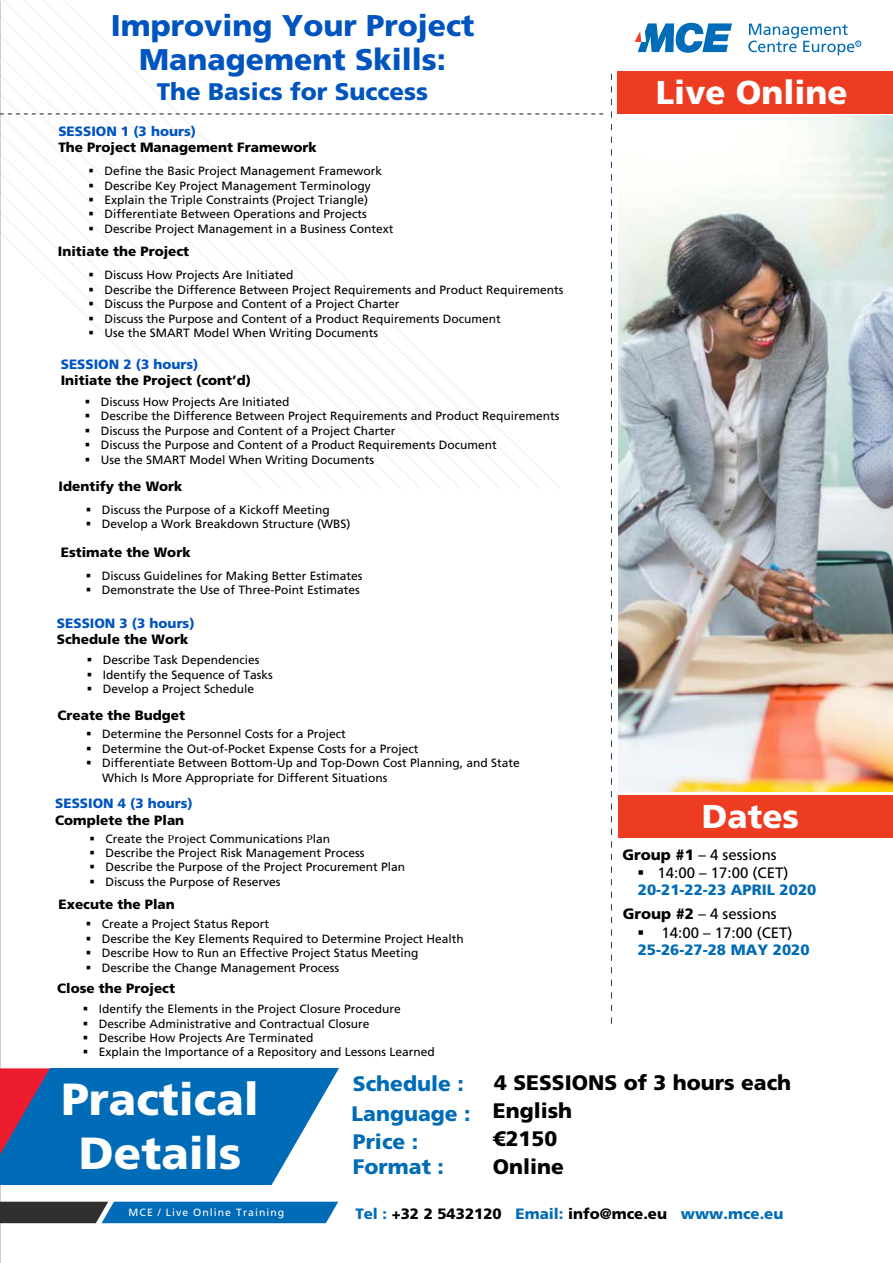
<style>
.page{position:relative;width:893px;height:1263px;background:#fff}
.page>*{position:absolute;margin:0;border:0;box-sizing:border-box;transform-origin:0 0}
.t1{font:900 45px/54px "Frutiger LT Std";color:#fff;text-align:center}
.t2{font:900 33px "Frutiger LT Std";color:#fff}
.t3{font:900 30px/34.8px "Frutiger LT Std";color:#0054bf;text-align:center}
.t4{font:900 24px "Frutiger LT Std";color:#0054bf}
.t5{font:900 21px/27.9px "Frutiger LT Std";color:#000}
.t6{font:900 21px/30.5px "Frutiger LT Std";color:#006bb6}
.t7{font:900 15px/17px "Frutiger LT Std";color:#006bb6}
.t8{font:900 15px "Frutiger LT Std";color:#000}
.t9{font:15px "Frutiger LT Std";color:#000}
.t10{font:900 13.5px "Frutiger LT Std";color:#000}
.t11{font:900 13.5px "Frutiger LT Std";color:#0054bf}
.t12{font:12px/14.4px "Frutiger LT Std";color:#000}
.t13{font:10.5px "Frutiger LT Std";letter-spacing:.1em;color:#fff}
.s1{font-family:"Minion Pro"}
.s2{font-weight:900}
.s3{color:#000}
.s4{font-weight:400;color:#000}
.s5{color:#006bb6}
</style>
<div class="page">
<svg style="left:263px;top:113px;width:160px;height:376px"></svg>
<svg style="left:0;top:0;width:263px;height:491px"></svg>
<svg style="left:635px;top:23px;width:97px;height:30px"></svg>
<svg style="left:748px;top:24px;width:113px;height:31px"></svg>
<div style="left:617px;top:71px;width:276px;height:43px;background:#ee3c23"></div>
<div style="left:618px;top:795px;width:275px;height:42px;background:#ee3c23"></div>
<svg style="left:611px;top:74px;width:1px;height:950px"></svg>
<svg style="left:0;top:114px;width:603px;height:1px"></svg>
<img style="left:618px;top:115px;width:275px;height:676px">
<svg style="left:0;top:1068px;width:339px;height:116px;background:#2574b5"></svg>
<svg style="left:0;top:1202px;width:338px;height:21px;background:#175d90"></svg>
<h3 class="t3" style="left:111px;top:8px;width:365px">Improving Your Project<br>Management Skills:</h3>
<h3 class="t4" style="left:157px;top:77px;width:273px">The Basics for Success</h3>
<p class="t11" style="left:58px;top:123px;width:139px">SESSION 1 (3 hours)</p>
<p class="t10" style="left:58px;top:139px;width:260px">The Project Management Framework</p>
<p class="t12" style="left:89px;top:164px;width:295px">▪ Define the Basic Project Management Framework</p>
<p class="t12" style="left:89px;top:178px;width:284px">▪ Describe Key Project Management Terminology</p>
<p class="t12" style="left:89px;top:193px;width:281px">▪ Explain the Triple Constraints (Project Triangle)</p>
<p class="t12" style="left:89px;top:207px;width:280px">▪ Differentiate Between Operations and Projects</p>
<p class="t12" style="left:89px;top:221px;width:306px">▪ Describe Project Management in a Business Context</p>
<p class="t10" style="left:58px;top:243px;width:133px">Initiate the Project</p>
<p class="t12" style="left:89px;top:268px;width:206px">▪ Discuss How Projects Are Initiated</p>
<p class="t12" style="left:89px;top:282px;width:476px">▪ Describe the Difference Between Project Requirements and Product Requirements</p>
<p class="t12" style="left:89px;top:297px;width:312px">▪ Discuss the Purpose and Content of a Project Charter</p>
<p class="t12" style="left:89px;top:311px;width:414px">▪ Discuss the Purpose and Content of a Product Requirements Document</p>
<p class="t12" style="left:89px;top:326px;width:291px">▪ Use the SMART Model When Writing Documents</p>
<p class="t11" style="left:61px;top:356px;width:139px">SESSION 2 (3 hours)</p>
<p class="t10" style="left:61px;top:372px;width:192px">Initiate the Project (cont’d)</p>
<p class="t12" style="left:85px;top:395px;width:206px">▪ Discuss How Projects Are Initiated</p>
<p class="t12" style="left:85px;top:409px;width:476px">▪ Describe the Difference Between Project Requirements and Product Requirements</p>
<p class="t12" style="left:85px;top:423px;width:312px">▪ Discuss the Purpose and Content of a Project Charter</p>
<p class="t12" style="left:85px;top:438px;width:414px">▪ Discuss the Purpose and Content of a Product Requirements Document</p>
<p class="t12" style="left:85px;top:452px;width:291px">▪ Use the SMART Model When Writing Documents</p>
<p class="t10" style="left:59px;top:478px;width:125px">Identify the Work</p>
<p class="t12" style="left:86px;top:503px;width:246px">▪ Discuss the Purpose of a Kickoff Meeting</p>
<p class="t12" style="left:86px;top:517px;width:266px">▪ Develop a Work Breakdown Structure (WBS)</p>
<p class="t10" style="left:61px;top:544px;width:131px">Estimate the Work</p>
<p class="t12" style="left:86px;top:568px;width:278px">▪ Discuss Guidelines for Making Better Estimates</p>
<p class="t12" style="left:86px;top:583px;width:276px">▪ Demonstrate the Use of Three-Point Estimates</p>
<p class="t11" style="left:57px;top:615px;width:139px">SESSION 3 (3 hours)</p>
<p class="t10" style="left:57px;top:631px;width:133px">Schedule the Work</p>
<p class="t12" style="left:87px;top:653px;width:174px">▪ Describe Task Dependencies</p>
<p class="t12" style="left:87px;top:667px;width:188px">▪ Identify the Sequence of Tasks</p>
<p class="t12" style="left:87px;top:682px;width:169px">▪ Develop a Project Schedule</p>
<p class="t10" style="left:58px;top:707px;width:129px">Create the Budget</p>
<p class="t12" style="left:86px;top:727px;width:261px">▪ Determine the Personnel Costs for a Project</p>
<p class="t12" style="left:86px;top:741px;width:334px">▪ Determine the Out-of-Pocket Expense Costs for a Project</p>
<p class="t12" style="left:102px;top:756px;width:419px;text-indent:-16px">▪ Differentiate Between Bottom-Up and Top-Down Cost Planning, and State<br>Which Is More Appropriate for Different Situations</p>
<p class="t11" style="left:55px;top:795px;width:139px">SESSION 4 (3 hours)</p>
<p class="t10" style="left:55px;top:812px;width:131px">Complete the Plan</p>
<p class="t12" style="left:90px;top:831px;width:242px">▪ Create the <span class="s1">P</span>ro<span class="s1">j</span>ect Communications <span class="s1">P</span>lan</p>
<p class="t12" style="left:90px;top:846px;width:276px">▪ Describe the Project Risk Management Process</p>
<p class="t12" style="left:90px;top:860px;width:317px">▪ Describe the Purpose of the Project Procurement Plan</p>
<p class="t12" style="left:90px;top:874px;width:192px">▪ Discuss the Purpose of Reserves</p>
<p class="t10" style="left:59px;top:896px;width:118px">Execute the Plan</p>
<p class="t12" style="left:86px;top:917px;width:185px">▪ Create a Project Status Report</p>
<p class="t12" style="left:86px;top:931px;width:380px">▪ Describe the Key Elements Required to Determine Project Health</p>
<p class="t12" style="left:86px;top:946px;width:334px">▪ Describe How to Run an Effective Project Status Meeting</p>
<p class="t12" style="left:86px;top:960px;width:255px">▪ Describe the Change Management Process</p>
<p class="t10" style="left:57px;top:980px;width:119px">Close the Project</p>
<p class="t12" style="left:83px;top:1002px;width:320px">▪ Identify the Elements in the Project Closure Procedure</p>
<p class="t12" style="left:83px;top:1016px;width:288px">▪ Describe Administrative and Contractual Closure</p>
<p class="t12" style="left:83px;top:1031px;width:232px">▪ Describe How Projects Are Terminated</p>
<p class="t12" style="left:83px;top:1045px;width:354px">▪ Explain the Importance of a Repository and Lessons Learned</p>
<h2 class="t2" style="left:656px;top:73px;width:193px">Live Online</h2>
<h2 class="t2" style="left:702px;top:796px;width:99px">Dates</h2>
<p class="t9" style="left:622px;top:846px;width:156px"><span class="s2">Group #1</span> – 4 sessions</p>
<p class="t7" style="left:637px;top:864px;width:180px"><span class="s3">▪</span> <span class="s4">14:00 – 17:00 (CET)<br></span>20-21-22-23 APRIL 2020</p>
<p class="t9" style="left:623px;top:904px;width:155px"><span class="s2">Group #2</span> – 4 sessions</p>
<p class="t7" style="left:637px;top:924px;width:174px"><span class="s3">▪</span> <span class="s4">14:00 – 17:00 (CET)<br></span>25-26-27-28 MAY 2020</p>
<h1 class="t1" style="left:61px;top:1072px;width:199px">Practical<br>Details</h1>
<h3 class="t6" style="left:351px;top:1068px;width:121px">Schedule :<br>Language :</h3>
<h3 class="t6" style="left:353px;top:1129px;width:93px;line-height:25.2px">Price :<br>Format :</h3>
<h3 class="t5" style="left:493px;top:1069px;width:300px">4 SESSIONS of 3 hours each<br>English<br>€2150<br>Online</h3>
<p class="t13" style="left:129px;top:1206px;width:157px">MCE / Live Online Training</p>
<p class="t8" style="left:355px;top:1204px;width:429px"><span class="s5">Tel :</span> +32 2 5432120 <span class="s5">Email:</span> info@mce.eu <span class="s5">www.mce.eu</span></p>
</div>
